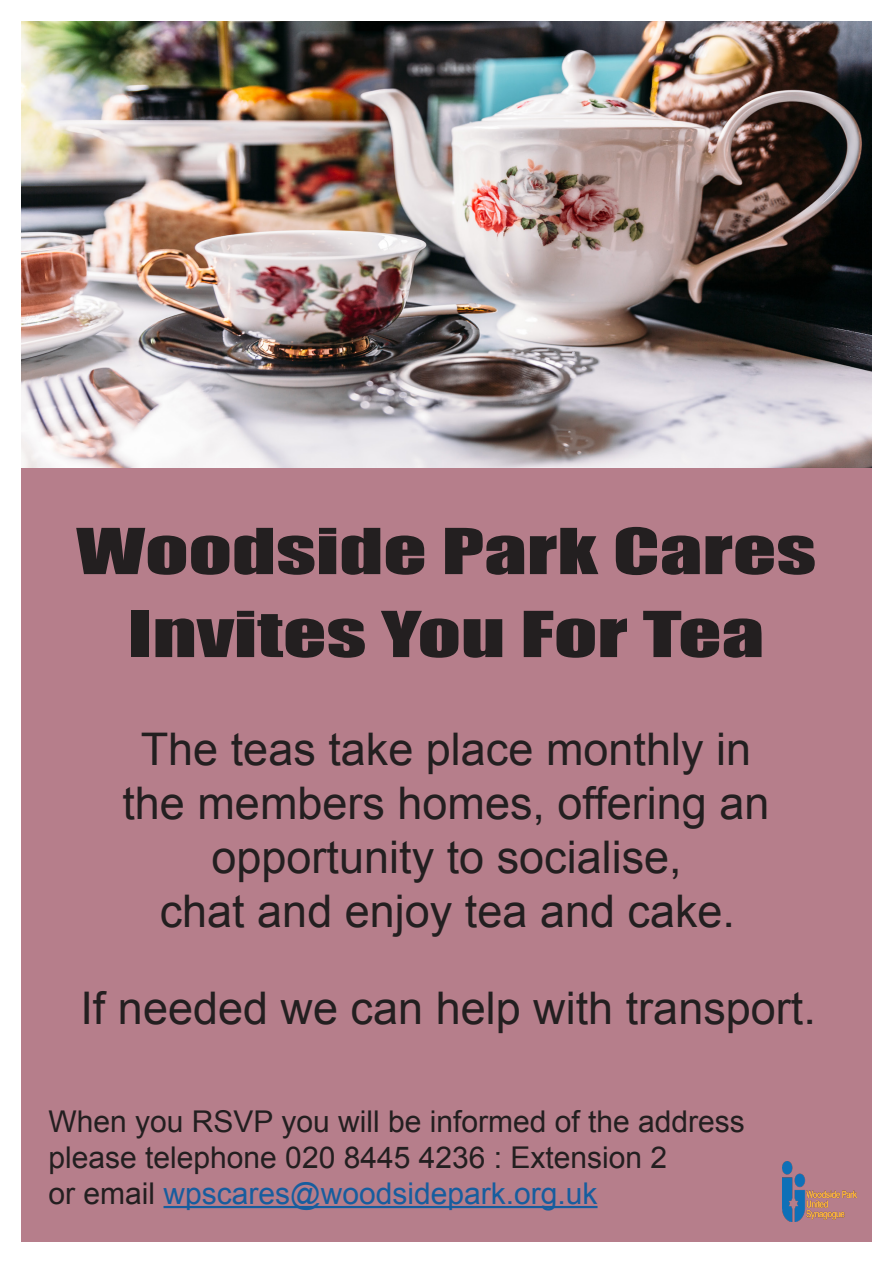
<style>
.page{position:relative;width:893px;height:1263px;background:#fff}
.page>*{position:absolute;margin:0;border:0;box-sizing:border-box;transform-origin:0 0}
.t1{font:58.5px "Impact";color:#231f20;scale:1.45 1}
.t2{font:45px/54px "Arial";color:#231f20;text-align:center}
.t3{font:30px "Arial";color:#231f20}
.t4{font:30px "Arial";color:#175d9e}
.s1{color:#231f20}
</style>
<div class="page">
<div style="left:21px;top:387px;width:851px;height:855px;background:#b67e8b"></div>
<hr style="left:164px;top:1206px;width:433px;height:2px;background:#175d9e">
<img style="left:782px;top:1161px;width:75px;height:60px">
<img style="left:21px;top:21px;width:851px;height:447px">
<p class="t1" style="left:76px;top:506px;width:512px">Woodside Park Cares</p>
<p class="t1" style="left:128px;top:589px;width:440px">Invites You For Tea</p>
<p class="t2" style="left:122px;top:723px;width:648px">The teas take place monthly in the members homes, offering an opportunity to socialise,<br>chat and enjoy tea and cake.</p>
<p class="t2" style="left:80px;top:981px;width:737px">If needed we can help with transport.</p>
<p class="t3" style="left:48px;top:1102px;width:698px">When you RSVP you will be informed of the address</p>
<p class="t3" style="left:48px;top:1138px;width:620px">please telephone 020 8445 4236 : Extension 2</p>
<p class="t4" style="left:48px;top:1174px;width:550px"><span class="s1">or email</span> wpscares@woodsidepark.org.uk</p>
</div>
